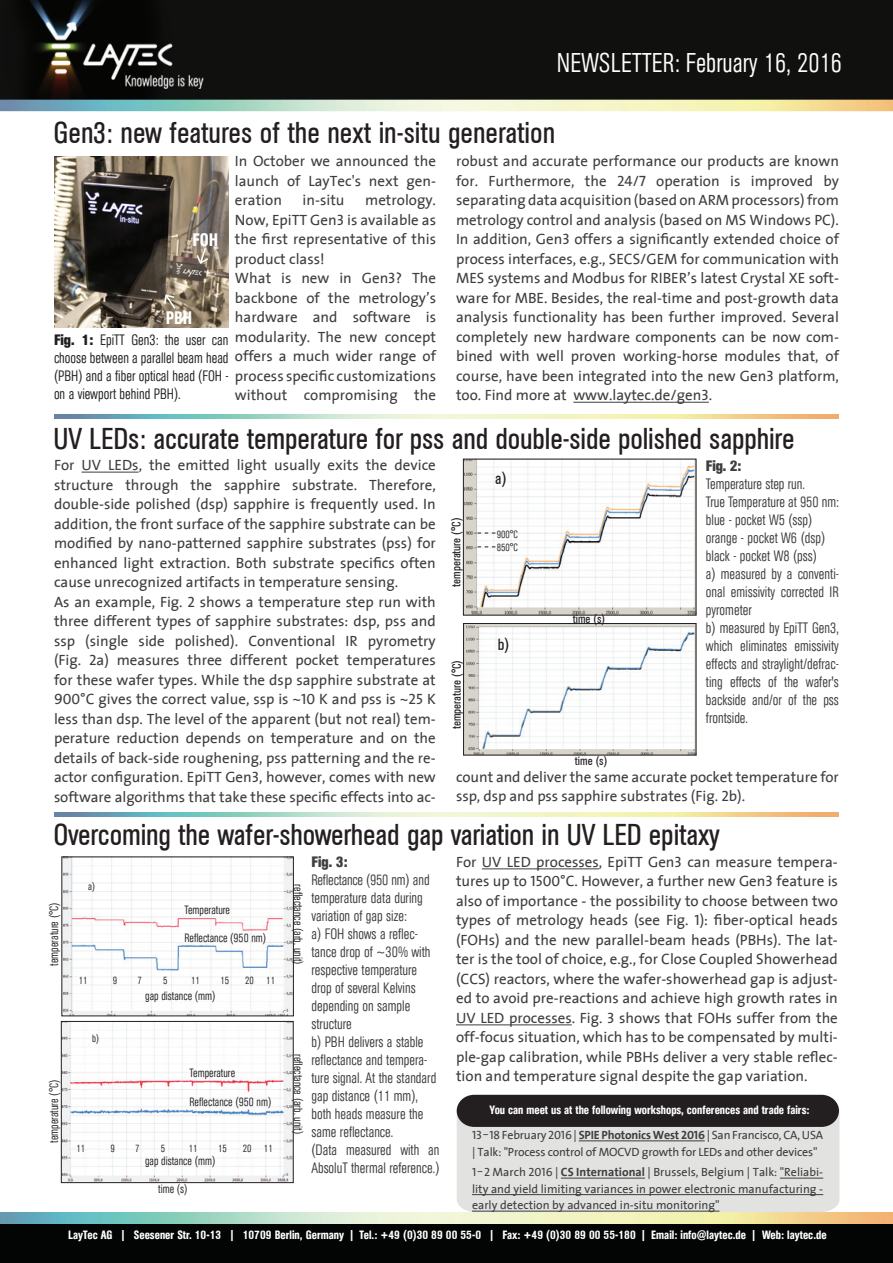
<style>
.page{position:relative;width:893px;height:1263px;background:#fff}
.page>*{position:absolute;margin:0;border:0;box-sizing:border-box;transform-origin:0 0}
.t1{font:condensed 30px "AG Book Pro";letter-spacing:-.005em;color:#231f20}
.t2{font:300 condensed 27px "AG Book Pro";letter-spacing:.01em;color:#fff}
.t3{font:500 condensed 18px "AG Book Pro";color:#fff}
.t4{font:condensed 16.2px "AG Book Pro";color:#231f20}
.t5{font:condensed 16.05px "AG Book Pro";color:#231f20}
.t6{font:15px/19.5px "The Sans";color:#3e3e3f;text-align:justify}
.t7{font:300 condensed 15px/18px "AG Book Pro";color:#3e3e3f}
.t8{font:300 condensed 15px/18px "AG Book Pro";color:#231f20}
.t9{font:700 condensed 15px "AG Book Pro";letter-spacing:-.005em;color:#3e3e3f}
.t10{font:12px/16.5px "The Sans";letter-spacing:-.015em;color:#3e3e3f}
.t11{font:500 condensed 12px "AG Book Pro";letter-spacing:.005em;color:#fff}
.t12{font:300 condensed 12px "AG Book Pro";color:#231f20}
.t13{font:condensed 12px "AG Book Pro";color:#231f20}
.t14{font:300 condensed 10.5px/13.8px "AG Book Pro";color:#231f20}
.s1{font-family:"The Sans";font-weight:400;font-stretch:normal;color:#3e3e3f}
.s2{font-weight:700}
</style>
<div class="page">
<img style="left:0;top:0;width:893px;height:112px">
<div style="left:0;top:1221px;width:893px;height:42px;background:#030505"></div>
<img style="left:0;top:1213px;width:893px;height:11px">
<svg style="left:457px;top:1095px;width:382px;height:117px;background:#adacab"></svg>
<hr style="left:579px;top:1140px;width:126px;height:1px;background:#3e3e3f">
<hr style="left:561px;top:1178px;width:84px;height:1px;background:#3e3e3f">
<hr style="left:780px;top:1178px;width:43px;height:1px;background:#3e3e3f">
<hr style="left:472px;top:1194px;width:351px;height:1px;background:#3e3e3f">
<hr style="left:472px;top:1211px;width:247px;height:1px;background:#3e3e3f">
<hr style="left:482px;top:869px;width:117px;height:1px;background:#3e3e3f">
<hr style="left:456px;top:1025px;width:116px;height:1px;background:#3e3e3f">
<img style="left:54px;top:415px;width:785px;height:4px">
<hr style="left:573px;top:402px;width:136px;height:1px;background:#3e3e3f">
<img style="left:54px;top:812px;width:785px;height:4px">
<hr style="left:82px;top:472px;width:57px;height:1px;background:#3e3e3f">
<img style="left:465px;top:625px;width:229px;height:128px">
<div style="left:463px;top:623px;width:233px;height:132px;border:1px solid #231f20"></div>
<img style="left:465px;top:461px;width:229px;height:152px">
<svg style="left:477px;top:533px;width:18px;height:1px"></svg>
<svg style="left:477px;top:546px;width:18px;height:1px"></svg>
<img style="left:54px;top:156px;width:174px;height:172px">
<img style="left:64px;top:859px;width:228px;height:155px">
<img style="left:63px;top:1023px;width:228px;height:158px">
<div style="left:61px;top:1021px;width:232px;height:162px;border:1px solid #231f20"></div>
<svg style="left:195px;top:246px;width:15px;height:19px"></svg>
<svg style="left:163px;top:293px;width:14px;height:17px"></svg>
<h2 class="t2" style="left:557px;top:45px;width:287px">Newsletter: February 16, 2016</h2>
<h1 class="t1" style="left:54px;top:113px;width:503px">Gen3: new features of the next in-situ generation</h1>
<p class="t6" style="left:235px;top:151px;width:203px">In October we announced the launch of LayTec's next gen&shy;eration</p>
<p class="t6" style="left:235px;top:190px;width:203px;text-align:left;text-indent:130px">metrology.<br>Now, EpiTT Gen3 is available as the first representative of this product class!<br>What is new in Gen3? The backbone of the metrology’s hardware and software is modularity. The new concept offers a much wider range of</p>
<p class="t8" style="left:54px;top:367px;width:384px">(PBH) and a fiber optical head (FOH - <span class="s1">process specific customizations</span></p>
<p class="t6" style="left:235px;top:385px;width:203px">without compromising the</p>
<p class="t6" style="left:303px;top:190px;width:43px">in-situ</p>
<p class="t3" style="left:193px;top:228px;width:27px">FOH</p>
<p class="t3" style="left:166px;top:306px;width:28px">PBH</p>
<p class="t8" style="left:54px;top:331px;width:176px"><span class="s2">Fig. 1:</span> EpiTT Gen3: the user can choose between a parallel beam head</p>
<p class="t8" style="left:54px;top:385px;width:128px">on a viewport behind PBH).</p>
<p class="t6" style="left:456px;top:151px;width:384px">robust and accurate performance our products are known for. Furthermore, the 24/7 operation is improved by separating data acquisition (based on ARM processors) from metrology control and analysis (based on MS Windows PC).<br>In addition, Gen3 offers a significantly extended choice of process interfaces, e.g., SECS/GEM for communication with MES systems and Modbus for RIBER’s latest Crystal XE soft&shy;ware for MBE. Besides, the real-time and post-growth data analysis functionality has been further improved. Several completely new hardware components can be now com&shy;bined with well proven working-horse modules that, of course, have been integrated into the new Gen3 platform, too. Find more at www.laytec.de/gen3.</p>
<h1 class="t1" style="left:53px;top:419px;width:743px">UV LEDs: accurate temperature for pss and double-side polished sapphire</h1>
<p class="t6" style="left:54px;top:455px;width:383px;text-align:left">For UV LEDs, the emitted light usually exits the device structure through the sapphire substrate. Therefore, double-side polished (dsp) sapphire is frequently used. In addition, the front surface of the sapphire substrate can be modified by nano-patterned sapphire substrates (pss) for enhanced light extraction. Both substrate specifics often cause unrecognized artifacts in temperature sensing.<br>As an example, Fig. 2 shows a temperature step run with three different types of sapphire substrates: dsp, pss and ssp (single side polished). Conventional IR pyrometry (Fig. 2a) measures three different pocket temperatures for these wafer types. While the dsp sapphire substrate at 900°C gives the correct value, ssp is ~10 K and pss is ~25 K less than dsp. The level of the apparent (but not real) tem&shy;perature reduction depends on temperature and on the details of back-side roughening, pss patterning and the re&shy;actor configuration. EpiTT Gen3, however, comes with new software algorithms that take these specific effects into ac-</p>
<p class="t13" style="left:449px;top:587px;width:70px;rotate:-90deg">temperature (°C)</p>
<p class="t13" style="left:449px;top:729px;width:70px;rotate:-90deg">temperature (°C)</p>
<p class="t4" style="left:495px;top:468px;width:13px">a)</p>
<p class="t14" style="left:497px;top:527px;width:23px">900°C<br>850°C</p>
<p class="t5" style="left:498px;top:634px;width:13px">b)</p>
<p class="t13" style="left:573px;top:611px;width:34px">time (s)</p>
<p class="t13" style="left:575px;top:753px;width:34px">time (s)</p>
<p class="t9" style="left:706px;top:455px;width:37px">Fig. 2:</p>
<p class="t7" style="left:706px;top:474px;width:135px">Temperature step run.<br>True Temperature at 950 nm: blue - pocket W5 (ssp) orange - pocket W6 (dsp) black - pocket W8 (pss)<br>a) measured by a conventi&shy;onal emissivity corrected IR pyrometer<br>b) measured by EpiTT Gen3, which eliminates emissivity effects and straylight/defrac&shy;ting effects of the wafer's backside and/or of the pss frontside.</p>
<p class="t6" style="left:456px;top:766px;width:384px">count and deliver the same accurate pocket temperature for ssp, dsp and pss sapphire substrates (Fig. 2b).</p>
<h1 class="t1" style="left:53px;top:815px;width:668px">Overcoming the wafer-showerhead gap variation in UV LED epitaxy</h1>
<p class="t14" style="left:88px;top:879px;width:8px">a)</p>
<p class="t12" style="left:46px;top:965px;width:65px;rotate:-90deg">temperature (°C)</p>
<p class="t12" style="left:185px;top:902px;width:47px">Temperature</p>
<p class="t12" style="left:185px;top:930px;width:83px">Reflectance (950 nm)</p>
<p class="t14" style="left:79px;top:974px;width:10px">11</p>
<p class="t14" style="left:113px;top:974px;width:6px">9</p>
<p class="t14" style="left:138px;top:974px;width:6px">7</p>
<p class="t14" style="left:163px;top:974px;width:6px">5</p>
<p class="t14" style="left:191px;top:974px;width:10px">11</p>
<p class="t14" style="left:220px;top:974px;width:10px">15</p>
<p class="t14" style="left:245px;top:974px;width:32px">20 11</p>
<p class="t12" style="left:46px;top:1143px;width:65px;rotate:-90deg">temperature (°C)</p>
<p class="t14" style="left:92px;top:1031px;width:8px">b)</p>
<p class="t12" style="left:145px;top:988px;width:72px">gap distance (mm)</p>
<p class="t12" style="left:190px;top:1065px;width:47px">Temperature</p>
<p class="t12" style="left:190px;top:1094px;width:83px">Reflectance (950 nm)</p>
<p class="t14" style="left:77px;top:1141px;width:10px">11</p>
<p class="t14" style="left:111px;top:1141px;width:6px">9</p>
<p class="t14" style="left:135px;top:1141px;width:6px">7</p>
<p class="t14" style="left:161px;top:1141px;width:6px">5</p>
<p class="t14" style="left:189px;top:1141px;width:10px">11</p>
<p class="t14" style="left:218px;top:1141px;width:10px">15</p>
<p class="t14" style="left:243px;top:1141px;width:32px">20 11</p>
<p class="t12" style="left:145px;top:1153px;width:72px">gap distance (mm)</p>
<p class="t12" style="left:158px;top:1181px;width:31px">time (s)</p>
<p class="t12" style="left:306px;top:884px;width:82px;rotate:90deg">reflectance (arb. unit)</p>
<p class="t12" style="left:306px;top:1054px;width:82px;rotate:90deg">reflectance (arb. unit)</p>
<p class="t9" style="left:311px;top:852px;width:37px">Fig. 3:</p>
<p class="t7" style="left:311px;top:871px;width:130px">Reflectance (950 nm) and temperature data during variation of gap size:<br>a) FOH shows a reflec&shy;tance drop of ~30% with respective temperature drop of several Kelvins depending on sample structure<br>b) PBH delivers a stable reflectance and tempera&shy;ture signal. At the standard gap distance (11 mm), both heads measure the same reflectance.<br>(Data measured with an<br>AbsoluT thermal reference.)</p>
<p class="t6" style="left:456px;top:851px;width:383px">For UV LED processes, EpiTT Gen3 can measure tempera&shy;tures up to 1500°C. However, a further new Gen3 feature is also of importance - the possibility to choose between two types of metrology heads (see Fig. 1): fiber-optical heads (FOHs) and the new parallel-beam heads (PBHs). The lat&shy;ter is the tool of choice, e.g., for Close Coupled Showerhead (CCS) reactors, where the wafer-showerhead gap is adjust&shy;ed to avoid pre-reactions and achieve high growth rates in UV LED processes. Fig. 3 shows that FOHs suffer from the off-focus situation, which has to be compensated by multi&shy;ple-gap calibration, while PBHs deliver a very stable reflec&shy;tion and temperature signal despite the gap variation.</p>
<p class="t11" style="left:490px;top:1102px;width:321px">You can meet us at the following workshops, conferences and trade fairs:</p>
<p class="t10" style="left:472px;top:1126px;width:353px">13†18 February 2016 | <span class="s2">SPIE Photonics West 2016</span> | San Francisco, CA, USA | Talk: "Process control of MOCVD growth for LEDs and other devices"</p>
<p class="t10" style="left:472px;top:1164px;width:353px;text-align:justify">1†2 March 2016 | <span class="s2">CS International</span> | Brussels, Belgium | Talk: "Reliabi&shy;lity and yield limiting variances in power electronic manufacturing - early detection by advanced in-situ monitoring"</p>
<p class="t11" style="left:68px;top:1227px;width:760px">LayTec AG | Seesener Str. 10-13 | 10709 Berlin, Germany | Tel.: +49 (0)30 89 00 55-0 | Fax: +49 (0)30 89 00 55-180 | Email: info@laytec.de | Web: laytec.de</p>
</div>
